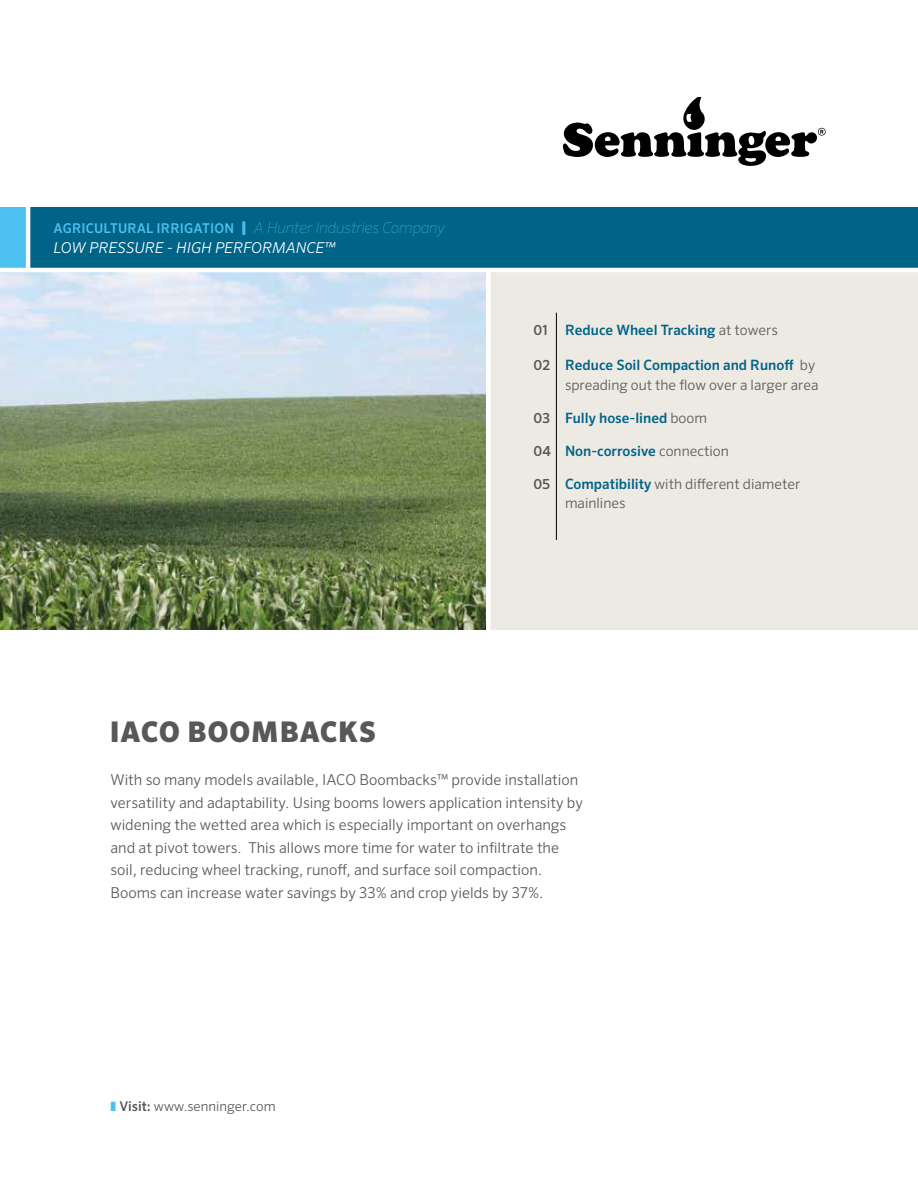
<style>
.page{position:relative;width:918px;height:1188px;background:#fff}
.page>*{position:absolute;margin:0;border:0;box-sizing:border-box;transform-origin:0 0}
.t1{font:900 28.5px "Sero Pro";letter-spacing:.03em;color:#585956}
.t2{font:300 15px/22.5px "Sero Pro";color:#585956}
.t3{font:italic 300 15px/19.5px "Sero Pro";color:#fff}
.t4{font:300 14.25px/19.5px "Sero Pro";color:#585956;text-align:right}
.t5{font:500 14.25px "Sero Pro";color:#006488}
.t6{font:300 13.5px "Sero Pro";color:#585956}
.s1{font-weight:500;font-style:normal;font-size:13.5px;color:#4cc0ef}
.s2{font-weight:900;font-style:normal;color:#4cc0ef}
.s3{font-weight:100;color:#4cc0ef}
.s4{font-size:13.8px;color:#585956}
.s5{font-weight:300;color:#585956}
.s6{font-weight:500;font-size:13.8px}
.s7{font-weight:500;color:#006488}
.s8{color:#4cc0ef}
.s9{font-weight:500}
</style>
<div class="page">
<div style="left:490px;top:272px;width:428px;height:357px;background:#ede9e3"></div>
<img style="left:0;top:272px;width:486px;height:357px">
<hr style="left:556px;top:313px;width:1px;height:227px;background:#000">
<div style="left:0;top:207px;width:918px;height:61px;background:#006488"></div>
<div style="left:0;top:207px;width:29px;height:61px;background:#4cc0ef"></div>
<hr style="left:26px;top:205px;width:4px;height:63px;background:#fff">
<svg style="left:563px;top:98px;width:263px;height:68px"></svg>
<p class="t3" style="left:54px;top:218px;width:393px"><span class="s1">AGRICULTURAL IRRIGATION</span> <span class="s2">|</span> <span class="s3">A Hunter Industries Company<br></span>LOW PRESSURE - HIGH PERFORMANCE™</p>
<p class="t5" style="left:534px;top:321px;width:246px"><span class="s4">01</span> Reduce Wheel Tracking <span class="s5">at towers</span></p>
<p class="t4" style="left:534px;top:355px;width:286px"><span class="s6">02</span> <span class="s7">Reduce Soil Compaction and Runoff</span> by spreading out the flow over a larger area</p>
<p class="t5" style="left:534px;top:409px;width:175px"><span class="s4">03</span> Fully hose-lined <span class="s5">boom</span></p>
<p class="t5" style="left:534px;top:442px;width:197px"><span class="s4">04</span> Non-corrosive <span class="s5">connection</span></p>
<p class="t4" style="left:565px;top:474px;width:237px;text-align:left;text-indent:-32px"><span class="s6">05</span> <span class="s7">Compatibility</span> with different diameter mainlines</p>
<h1 class="t1" style="left:110px;top:714px;width:267px">IACO BOOMBACKS</h1>
<p class="t2" style="left:110px;top:768px;width:474px">With so many models available, IACO Boombacks™ provide installation versatility and adaptability. Using booms lowers application intensity by widening the wetted area which is especially important on overhangs and at pivot towers. This allows more time for water to infiltrate the soil, reducing wheel tracking, runoff, and surface soil compaction.<br>Booms can increase water savings by 33% and crop yields by 37%.</p>
<p class="t6" style="left:110px;top:1098px;width:167px"><span class="s8">❚</span> <span class="s9">Visit:</span> www.senninger.com</p>
</div>
